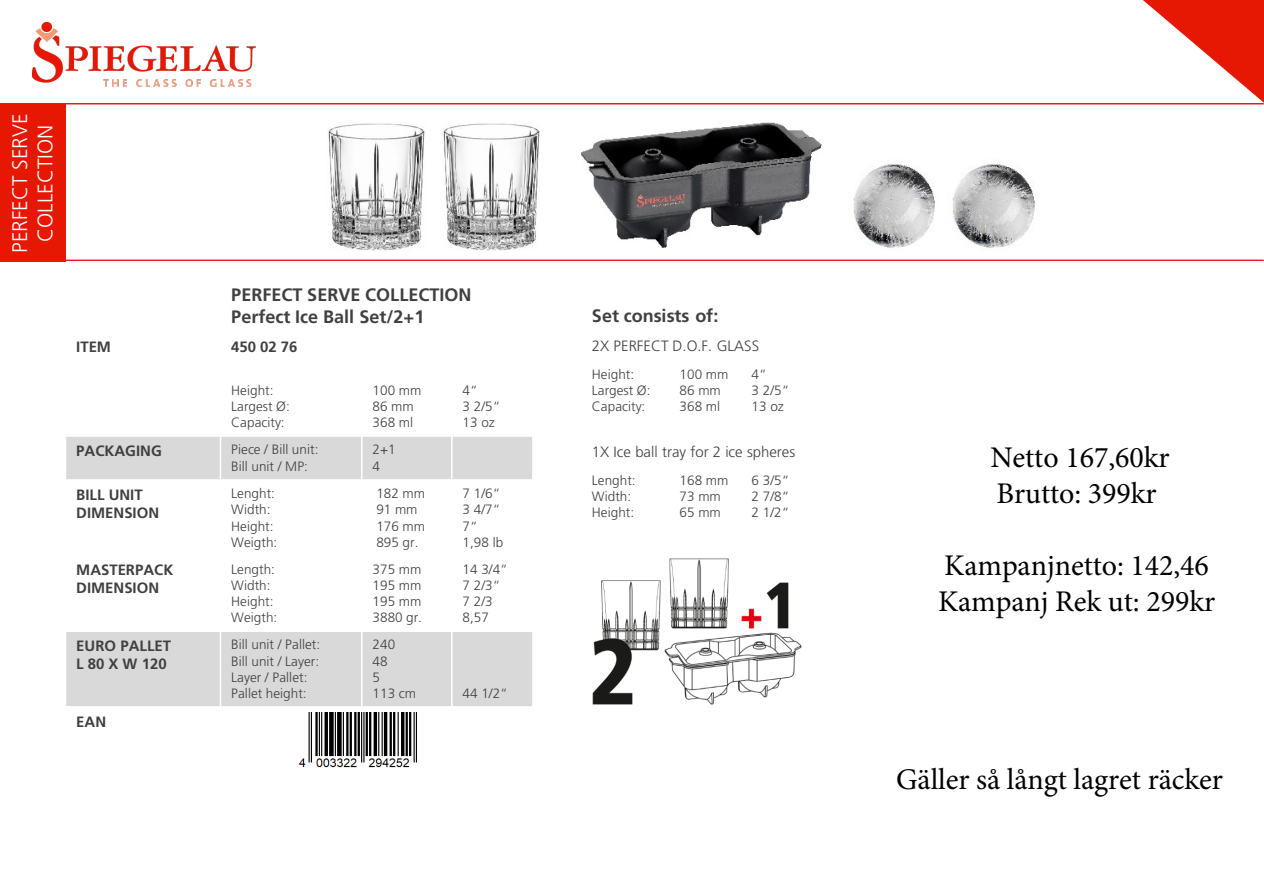
<style>
.page{position:relative;width:1264px;height:894px;background:#fff}
.page>*{position:absolute;margin:0;border:0;box-sizing:border-box;transform-origin:0 0}
.t1{font:30px/35.8px "Minion Pro";letter-spacing:-.005em;color:#000}
.t2{font:300 21px/25.2px "Frutiger LT Std";letter-spacing:-.005em;color:#fff;text-align:center}
.t3{font:700 18px "Frutiger LT Std";color:#404040}
.t4{font:700 15px "Frutiger LT Std";color:#404040}
.t5{font:300 15px "Frutiger LT Std";color:#404040}
.t6{font:300 13.5px "Frutiger LT Std";letter-spacing:.005em;color:#404040}
</style>
<div class="page">
<img style="left:556px;top:104px;width:289px;height:144px">
<hr style="left:0;top:0;width:108px;height:1px;background:#fbffff">
<div style="left:65px;top:436px;width:155px;height:44px;background:#d9d9d9"></div>
<div style="left:220px;top:436px;width:142px;height:44px;background:#d9d9d9"></div>
<div style="left:362px;top:436px;width:90px;height:44px;background:#d9d9d9"></div>
<div style="left:452px;top:436px;width:80px;height:44px;background:#d9d9d9"></div>
<div style="left:65px;top:631px;width:155px;height:75px;background:#d9d9d9"></div>
<div style="left:220px;top:631px;width:142px;height:75px;background:#d9d9d9"></div>
<div style="left:362px;top:631px;width:90px;height:75px;background:#d9d9d9"></div>
<div style="left:452px;top:631px;width:80px;height:75px;background:#d9d9d9"></div>
<hr style="left:220px;top:278px;width:1px;height:517px;background:#fff">
<hr style="left:361px;top:376px;width:1px;height:419px;background:#fff">
<hr style="left:451px;top:376px;width:1px;height:419px;background:#fff">
<hr style="left:65px;top:435px;width:843px;height:2px;background:#fff">
<hr style="left:65px;top:479px;width:843px;height:1px;background:#fff">
<hr style="left:65px;top:630px;width:843px;height:2px;background:#fff">
<hr style="left:65px;top:278px;width:1px;height:517px;background:#fff">
<hr style="left:0;top:259px;width:1263px;height:2px;background:#ed1c24">
<svg style="left:1143px;top:0;width:120px;height:102px"></svg>
<img style="left:32px;top:23px;width:223px;height:64px">
<div style="left:0;top:105px;width:66px;height:157px;background:#e71803"></div>
<hr style="left:0;top:103px;width:1263px;height:1px;background:#e71803">
<img style="left:328px;top:123px;width:97px;height:127px">
<img style="left:853px;top:164px;width:82px;height:84px">
<img style="left:443px;top:123px;width:96px;height:127px">
<img style="left:952px;top:164px;width:83px;height:84px">
<img style="left:298px;top:712px;width:119px;height:56px">
<img style="left:592px;top:558px;width:210px;height:147px">
<p class="t2" style="left:8px;top:253px;width:140px;rotate:-90deg">PERFECT SERVE<br>COLLECTION</p>
<p class="t3" style="left:231px;top:284px;width:242px">PERFECT SERVE COLLECTION</p>
<p class="t3" style="left:231px;top:306px;width:195px">Perfect Ice Ball Set/2+1</p>
<p class="t4" style="left:76px;top:338px;width:36px">ITEM</p>
<p class="t4" style="left:231px;top:338px;width:68px">450 02 76</p>
<p class="t6" style="left:231px;top:382px;width:44px">Height:</p>
<p class="t6" style="left:231px;top:398px;width:60px">Largest Ø:</p>
<p class="t6" style="left:231px;top:415px;width:55px">Capacity:</p>
<p class="t6" style="left:372px;top:382px;width:50px">100 mm</p>
<p class="t6" style="left:372px;top:398px;width:43px">86 mm</p>
<p class="t6" style="left:372px;top:415px;width:42px">368 ml</p>
<p class="t6" style="left:462px;top:382px;width:17px">4“</p>
<p class="t6" style="left:462px;top:398px;width:39px">3 2/5“</p>
<p class="t6" style="left:462px;top:415px;width:34px">13 oz</p>
<p class="t4" style="left:76px;top:441px;width:87px">PACKAGING</p>
<p class="t6" style="left:231px;top:442px;width:89px">Piece / Bill unit:</p>
<p class="t6" style="left:231px;top:458px;width:78px">Bill unit / MP:</p>
<p class="t6" style="left:372px;top:442px;width:25px">2+1</p>
<p class="t6" style="left:372px;top:458px;width:9px">4</p>
<p class="t4" style="left:76px;top:485px;width:68px">BILL UNIT</p>
<p class="t4" style="left:76px;top:503px;width:84px">DIMENSION</p>
<p class="t6" style="left:231px;top:485px;width:45px">Lenght:</p>
<p class="t6" style="left:231px;top:502px;width:41px">Width:</p>
<p class="t6" style="left:231px;top:518px;width:44px">Height:</p>
<p class="t6" style="left:231px;top:534px;width:48px">Weigth:</p>
<p class="t6" style="left:376px;top:485px;width:50px">182 mm</p>
<p class="t6" style="left:376px;top:502px;width:43px">91 mm</p>
<p class="t6" style="left:376px;top:518px;width:50px">176 mm</p>
<p class="t6" style="left:376px;top:534px;width:44px">895 gr.</p>
<p class="t6" style="left:462px;top:485px;width:39px">7 1/6“</p>
<p class="t6" style="left:462px;top:502px;width:39px">3 4/7“</p>
<p class="t6" style="left:462px;top:518px;width:17px">7“</p>
<p class="t6" style="left:462px;top:534px;width:42px">1,98 lb</p>
<p class="t4" style="left:76px;top:561px;width:99px">MASTERPACK</p>
<p class="t4" style="left:76px;top:579px;width:84px">DIMENSION</p>
<p class="t6" style="left:231px;top:561px;width:45px">Length:</p>
<p class="t6" style="left:231px;top:577px;width:41px">Width:</p>
<p class="t6" style="left:231px;top:593px;width:44px">Height:</p>
<p class="t6" style="left:231px;top:610px;width:48px">Weigth:</p>
<p class="t6" style="left:372px;top:561px;width:50px">375 mm</p>
<p class="t6" style="left:372px;top:577px;width:50px">195 mm</p>
<p class="t6" style="left:372px;top:593px;width:50px">195 mm</p>
<p class="t6" style="left:372px;top:610px;width:51px">3880 gr.</p>
<p class="t6" style="left:462px;top:561px;width:47px">14 3/4“</p>
<p class="t6" style="left:462px;top:577px;width:39px">7 2/3“</p>
<p class="t6" style="left:462px;top:593px;width:32px">7 2/3</p>
<p class="t6" style="left:462px;top:610px;width:28px">8,57</p>
<p class="t4" style="left:76px;top:636px;width:96px">EURO PALLET</p>
<p class="t4" style="left:76px;top:654px;width:92px">L 80 X W 120</p>
<p class="t6" style="left:231px;top:637px;width:90px">Bill unit / Pallet:</p>
<p class="t6" style="left:231px;top:653px;width:89px">Bill unit / Layer:</p>
<p class="t6" style="left:231px;top:669px;width:78px">Layer / Pallet:</p>
<p class="t6" style="left:231px;top:685px;width:77px">Pallet height:</p>
<p class="t6" style="left:372px;top:637px;width:24px">240</p>
<p class="t6" style="left:372px;top:653px;width:17px">48</p>
<p class="t6" style="left:372px;top:669px;width:9px">5</p>
<p class="t6" style="left:372px;top:685px;width:45px">113 cm</p>
<p class="t6" style="left:462px;top:685px;width:47px">44 1/2“</p>
<p class="t4" style="left:76px;top:712px;width:31px">EAN</p>
<p class="t3" style="left:591px;top:305px;width:128px">Set consists of:</p>
<p class="t5" style="left:591px;top:337px;width:169px">2X PERFECT D.O.F. GLASS</p>
<p class="t6" style="left:591px;top:366px;width:44px">Height:</p>
<p class="t6" style="left:591px;top:382px;width:60px">Largest Ø:</p>
<p class="t6" style="left:591px;top:398px;width:55px">Capacity:</p>
<p class="t6" style="left:679px;top:366px;width:50px">100 mm</p>
<p class="t6" style="left:679px;top:382px;width:43px">86 mm</p>
<p class="t6" style="left:679px;top:398px;width:42px">368 ml</p>
<p class="t6" style="left:751px;top:366px;width:17px">4“</p>
<p class="t6" style="left:751px;top:382px;width:39px">3 2/5“</p>
<p class="t6" style="left:751px;top:398px;width:34px">13 oz</p>
<p class="t5" style="left:591px;top:443px;width:205px">1X Ice ball tray for 2 ice spheres</p>
<p class="t6" style="left:591px;top:472px;width:45px">Lenght:</p>
<p class="t6" style="left:591px;top:488px;width:41px">Width:</p>
<p class="t6" style="left:591px;top:505px;width:44px">Height:</p>
<p class="t6" style="left:751px;top:472px;width:39px">6 3/5“</p>
<p class="t6" style="left:751px;top:488px;width:39px">2 7/8“</p>
<p class="t6" style="left:751px;top:505px;width:39px">2 1/2“</p>
<p class="t6" style="left:679px;top:472px;width:50px">168 mm</p>
<p class="t6" style="left:679px;top:488px;width:43px">73 mm</p>
<p class="t6" style="left:679px;top:505px;width:43px">65 mm</p>
<h1 class="t1" style="left:990px;top:440px;width:181px">Netto 167,60kr<br>Brutto: 399kr</h1>
<h1 class="t1" style="left:937px;top:547px;width:279px">Kampanjnetto: 142,46<br>Kampanj Rek ut: 299kr</h1>
<h1 class="t1" style="left:896px;top:761px;width:328px">Gäller så långt lagret räcker</h1>
</div>
